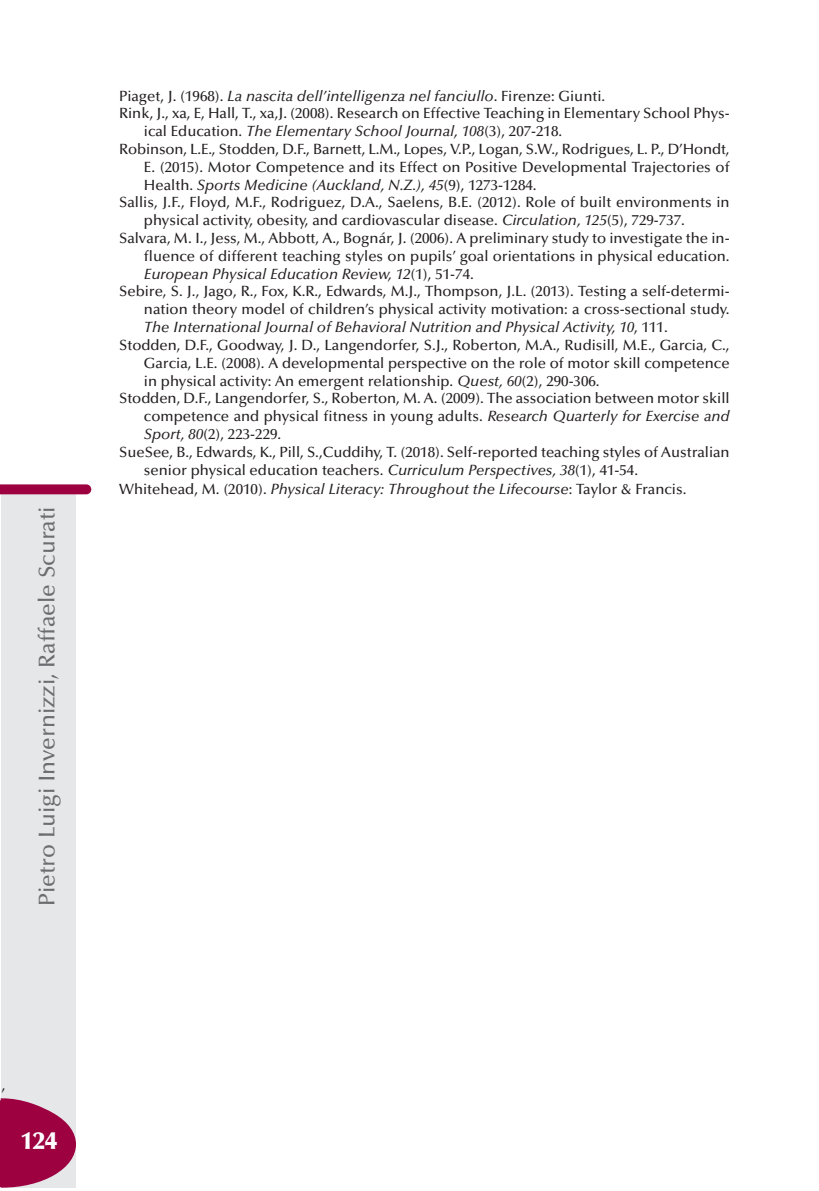
<style>
.page{position:relative;width:819px;height:1191px;background:#fff}
.page>*{position:absolute;margin:0;border:0;box-sizing:border-box;transform-origin:0 0}
.t1{font:900 24.5px "Optima";color:#fff}
.t2{font:500 22.75px "Optima";color:#6c6d70}
.t3{font:500 14.88px "Optima";color:#231f20}
.t4{font:italic 500 14.88px "Optima";color:#231f20}
.s1{font-style:normal}
.s2{font-style:italic}
</style>
<div class="page">
<div style="left:2px;top:492px;width:74px;height:695px;background:#e6e7e9"></div>
<svg style="left:0;top:484px;width:91px;height:10px"></svg>
<svg style="left:0;top:1097px;width:76px;height:90px"></svg>
<h2 class="t2" style="left:38px;top:906px;width:401px;rotate:-90deg">Pietro Luigi Invernizzi, Raffaele Scurati</h2>
<p class="t4" style="left:119px;top:90px;width:487px"><span class="s1">Piaget, J. (1968).</span> La nascita dell’intelligenza nel fanciullo<span class="s1">. Firenze: Giunti.</span></p>
<p class="t3" style="left:119px;top:107px;width:612px">Rink, J., xa, E, Hall, T., xa,J. (2008). Research on Effective Teaching in Elementary School Phys-</p>
<p class="t4" style="left:144px;top:125px;width:420px"><span class="s1">ical Education.</span> The Elementary School Journal, 108<span class="s1">(3), 207-218.</span></p>
<p class="t3" style="left:119px;top:143px;width:612px">Robinson, L.E., Stodden, D.F., Barnett, L.M., Lopes, V.P., Logan, S.W., Rodrigues, L. P., D’Hondt,</p>
<p class="t3" style="left:144px;top:161px;width:587px">E. (2015). Motor Competence and its Effect on Positive Developmental Trajectories of</p>
<p class="t4" style="left:144px;top:179px;width:394px"><span class="s1">Health.</span> Sports Medicine (Auckland, N.Z.), 45<span class="s1">(9), 1273-1284.</span></p>
<p class="t3" style="left:119px;top:196px;width:612px">Sallis, J.F., Floyd, M.F., Rodriguez, D.A., Saelens, B.E. (2012). Role of built environments in</p>
<p class="t3" style="left:144px;top:214px;width:542px">physical activity, obesity, and cardiovascular disease. <span class="s2">Circulation, 125</span>(5), 729-737.</p>
<p class="t3" style="left:119px;top:232px;width:612px">Salvara, M. I., Jess, M., Abbott, A., Bognár, J. (2006). A preliminary study to investigate the in-</p>
<p class="t3" style="left:144px;top:250px;width:587px">fluence of different teaching styles on pupils’ goal orientations in physical education.</p>
<p class="t4" style="left:144px;top:268px;width:331px">European Physical Education Review, 12<span class="s1">(1), 51-74.</span></p>
<p class="t3" style="left:119px;top:286px;width:612px">Sebire, S. J., Jago, R., Fox, K.R., Edwards, M.J., Thompson, J.L. (2013). Testing a self-determi-</p>
<p class="t3" style="left:144px;top:303px;width:587px">nation theory model of children’s physical activity motivation: a cross-sectional study.</p>
<p class="t4" style="left:144px;top:321px;width:525px">The International Journal of Behavioral Nutrition and Physical Activity, 10<span class="s1">, 111.</span></p>
<p class="t3" style="left:119px;top:339px;width:612px">Stodden, D.F., Goodway, J. D., Langendorfer, S.J., Roberton, M.A., Rudisill, M.E., Garcia, C.,</p>
<p class="t3" style="left:144px;top:357px;width:587px">Garcia, L.E. (2008). A developmental perspective on the role of motor skill competence</p>
<p class="t3" style="left:144px;top:375px;width:457px">in physical activity: An emergent relationship. <span class="s2">Quest, 60</span>(2), 290-306.</p>
<p class="t3" style="left:119px;top:392px;width:612px">Stodden, D.F., Langendorfer, S., Roberton, M. A. (2009). The association between motor skill</p>
<p class="t3" style="left:144px;top:410px;width:587px">competence and physical fitness in young adults. <span class="s2">Research Quarterly for Exercise and</span></p>
<p class="t3" style="left:144px;top:428px;width:139px"><span class="s2">Sport, 80</span>(2), 223-229.</p>
<p class="t3" style="left:119px;top:446px;width:612px">SueSee, B., Edwards, K., Pill, S.,Cuddihy, T. (2018). Self-reported teaching styles of Australian</p>
<p class="t3" style="left:144px;top:464px;width:495px">senior physical education teachers. <span class="s2">Curriculum Perspectives, 38</span>(1), 41-54.</p>
<p class="t4" style="left:119px;top:483px;width:568px"><span class="s1">Whitehead, M. (2010).</span> Physical Literacy: Throughout the Lifecourse<span class="s1">: Taylor &amp; Francis.</span></p>
<p class="t3" style="left:2px;top:1079px;width:5px">,</p>
<h1 class="t1" style="left:21px;top:1131px;width:38px">124</h1>
</div>
